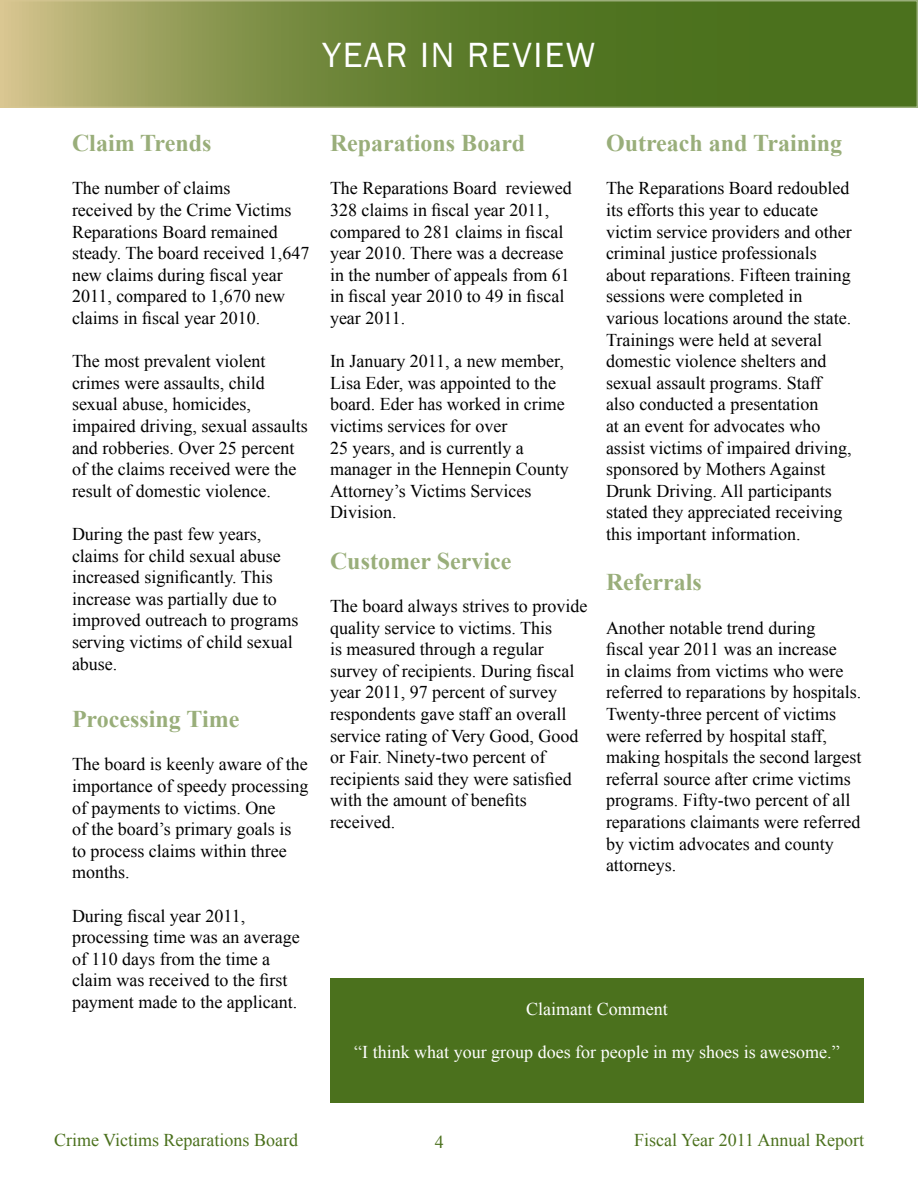
<style>
.page{position:relative;width:918px;height:1188px;background:#fff}
.page>*{position:absolute;margin:0;border:0;box-sizing:border-box;transform-origin:0 0}
.t1{font:36px "Franklin Gothic";letter-spacing:.05em;color:#fff}
.t2{font:700 24px "Times New Roman";color:#99ae7a}
.t3{font:18px/21.6px "Times New Roman";color:#000}
.t4{font:18px "Times New Roman";color:#fff}
.t5{font:18px "Times New Roman";color:#4b711d}
</style>
<div class="page">
<svg style="left:0;top:0;width:918px;height:108px;background:#6f873b"></svg>
<div style="left:330px;top:978px;width:534px;height:125px;background:#4b711d"></div>
<h1 class="t1" style="left:323px;top:32px;width:274px">YEAR IN REVIEW</h1>
<h2 class="t2" style="left:72px;top:127px;width:141px">Claim Trends</h2>
<p class="t3" style="left:72px;top:177px;width:239px">The number of claims<br>received by the Crime Victims<br>Reparations Board remained steady. The board received 1,647 new claims during fiscal year<br>2011, compared to 1,670 new claims in fiscal year 2010.</p>
<p class="t3" style="left:72px;top:350px;width:237px">The most prevalent violent crimes were assaults, child sexual abuse, homicides, impaired driving, sexual assaults and robberies. Over 25 percent of the claims received were the result of domestic violence.</p>
<p class="t3" style="left:72px;top:523px;width:228px">During the past few years, claims for child sexual abuse increased significantly. This increase was partially due to improved outreach to programs serving victims of child sexual abuse.</p>
<h2 class="t2" style="left:72px;top:703px;width:169px">Processing Time</h2>
<p class="t3" style="left:72px;top:753px;width:238px">The board is keenly aware of the importance of speedy processing of payments to victims. One<br>of the board’s primary goals is to process claims within three months.</p>
<p class="t3" style="left:72px;top:905px;width:229px">During fiscal year 2011, processing time was an average of 110 days from the time a claim was received to the first payment made to the applicant.</p>
<h2 class="t2" style="left:330px;top:127px;width:197px">Reparations Board</h2>
<p class="t3" style="left:330px;top:177px;width:243px">The Reparations Board reviewed<br>328 claims in fiscal year 2011, compared to 281 claims in fiscal year 2010. There was a decrease in the number of appeals from 61 in fiscal year 2010 to 49 in fiscal year 2011.</p>
<p class="t3" style="left:330px;top:350px;width:240px">In January 2011, a new member,<br>Lisa Eder, was appointed to the board. Eder has worked in crime victims services for over<br>25 years, and is currently a manager in the Hennepin County<br>Attorney’s Victims Services<br>Division.</p>
<h2 class="t2" style="left:330px;top:544px;width:183px">Customer Service</h2>
<p class="t3" style="left:330px;top:595px;width:259px">The board always strives to provide quality service to victims. This<br>is measured through a regular survey of recipients. During fiscal year 2011, 97 percent of survey respondents gave staff an overall service rating of Very Good, Good or Fair. Ninety-two percent of recipients said they were satisfied with the amount of benefits received.</p>
<h2 class="t2" style="left:606px;top:127px;width:238px">Outreach and Training</h2>
<p class="t3" style="left:606px;top:177px;width:247px">The Reparations Board redoubled its efforts this year to educate victim service providers and other criminal justice professionals about reparations. Fifteen training sessions were completed in various locations around the state.<br>Trainings were held at several domestic violence shelters and sexual assault programs. Staff also conducted a presentation<br>at an event for advocates who assist victims of impaired driving, sponsored by Mothers Against<br>Drunk Driving. All participants stated they appreciated receiving this important information.</p>
<h2 class="t2" style="left:606px;top:566px;width:97px">Referrals</h2>
<p class="t3" style="left:606px;top:617px;width:257px">Another notable trend during<br>fiscal year 2011 was an increase<br>in claims from victims who were referred to reparations by hospitals.<br>Twenty-three percent of victims were referred by hospital staff, making hospitals the second largest referral source after crime victims programs. Fifty-two percent of all reparations claimants were referred by victim advocates and county attorneys.</p>
<p class="t4" style="left:526px;top:997px;width:143px">Claimant Comment</p>
<p class="t4" style="left:354px;top:1040px;width:487px">“I think what your group does for people in my shoes is awesome.”</p>
<p class="t5" style="left:54px;top:1128px;width:246px">Crime Victims Reparations Board</p>
<p class="t5" style="left:435px;top:1130px;width:10px">4</p>
<p class="t5" style="left:634px;top:1128px;width:231px">Fiscal Year 2011 Annual Report</p>
</div>
